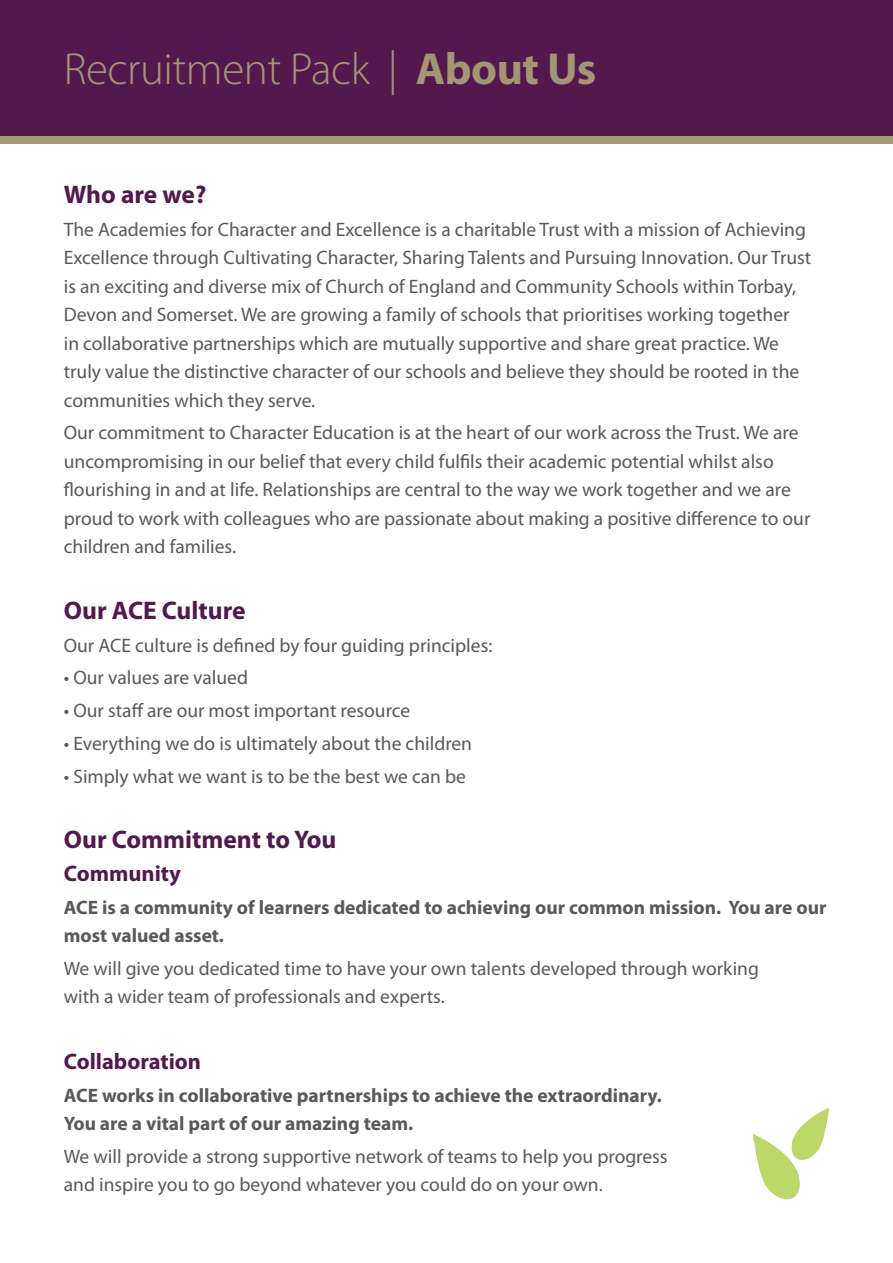
<style>
.page{position:relative;width:893px;height:1263px;background:#fff}
.page>*{position:absolute;margin:0;border:0;box-sizing:border-box;transform-origin:0 0}
.t1{font:300 45px "Myriad Pro";letter-spacing:-.01em;color:#a49575}
.t2{font:700 25.5px "Myriad Pro";color:#53194f}
.t3{font:700 22.5px "Myriad Pro";color:#53194f}
.t4{font:19.5px/28.5px "Myriad Pro";color:#58595b}
.t5{font:700 19.5px/28.5px "Myriad Pro";color:#58595b}
.s1{font-weight:700}
</style>
<div class="page">
<div style="left:0;top:0;width:893px;height:136px;background:#53194f"></div>
<div style="left:0;top:136px;width:893px;height:8px;background:#a49575"></div>
<svg style="left:753px;top:1107px;width:76px;height:93px"></svg>
<h1 class="t1" style="left:64px;top:44px;width:534px">Recruitment Pack | <span class="s1">About Us</span></h1>
<h2 class="t2" style="left:64px;top:180px;width:144px">Who are we?</h2>
<p class="t4" style="left:64px;top:215px;width:749px">The Academies for Character and Excellence is a charitable Trust with a mission of Achieving Excellence through Cultivating Character, Sharing Talents and Pursuing Innovation. Our Trust is an exciting and diverse mix of Church of England and Community Schools within Torbay, Devon and Somerset. We are growing a family of schools that prioritises working together<br>in collaborative partnerships which are mutually supportive and share great practice. We truly value the distinctive character of our schools and believe they should be rooted in the communities which they serve.</p>
<p class="t4" style="left:64px;top:419px;width:748px">Our commitment to Character Education is at the heart of our work across the Trust. We are uncompromising in our belief that every child fulfils their academic potential whilst also flourishing in and at life. Relationships are central to the way we work together and we are proud to work with colleagues who are passionate about making a positive difference to our children and families.</p>
<h2 class="t2" style="left:64px;top:596px;width:183px">Our ACE Culture</h2>
<p class="t4" style="left:64px;top:631px;width:430px">Our ACE culture is defined by four guiding principles:</p>
<p class="t4" style="left:64px;top:664px;width:186px">• Our values are valued</p>
<p class="t4" style="left:64px;top:697px;width:348px">• Our staff are our most important resource</p>
<p class="t4" style="left:64px;top:729px;width:410px">• Everything we do is ultimately about the children</p>
<p class="t4" style="left:64px;top:762px;width:404px">• Simply what we want is to be the best we can be</p>
<h2 class="t2" style="left:64px;top:825px;width:274px">Our Commitment to You</h2>
<p class="t3" style="left:64px;top:861px;width:119px">Community</p>
<p class="t5" style="left:64px;top:893px;width:764px">ACE is a community of learners dedicated to achieving our common mission. You are our most valued asset.</p>
<p class="t4" style="left:64px;top:954px;width:697px">We will give you dedicated time to have your own talents developed through working with a wider team of professionals and experts.</p>
<p class="t3" style="left:64px;top:1049px;width:139px">Collaboration</p>
<p class="t5" style="left:64px;top:1081px;width:600px">ACE works in collaborative partnerships to achieve the extraordinary.<br>You are a vital part of our amazing team.</p>
<p class="t4" style="left:64px;top:1142px;width:605px">We will provide a strong supportive network of teams to help you progress and inspire you to go beyond whatever you could do on your own.</p>
</div>
